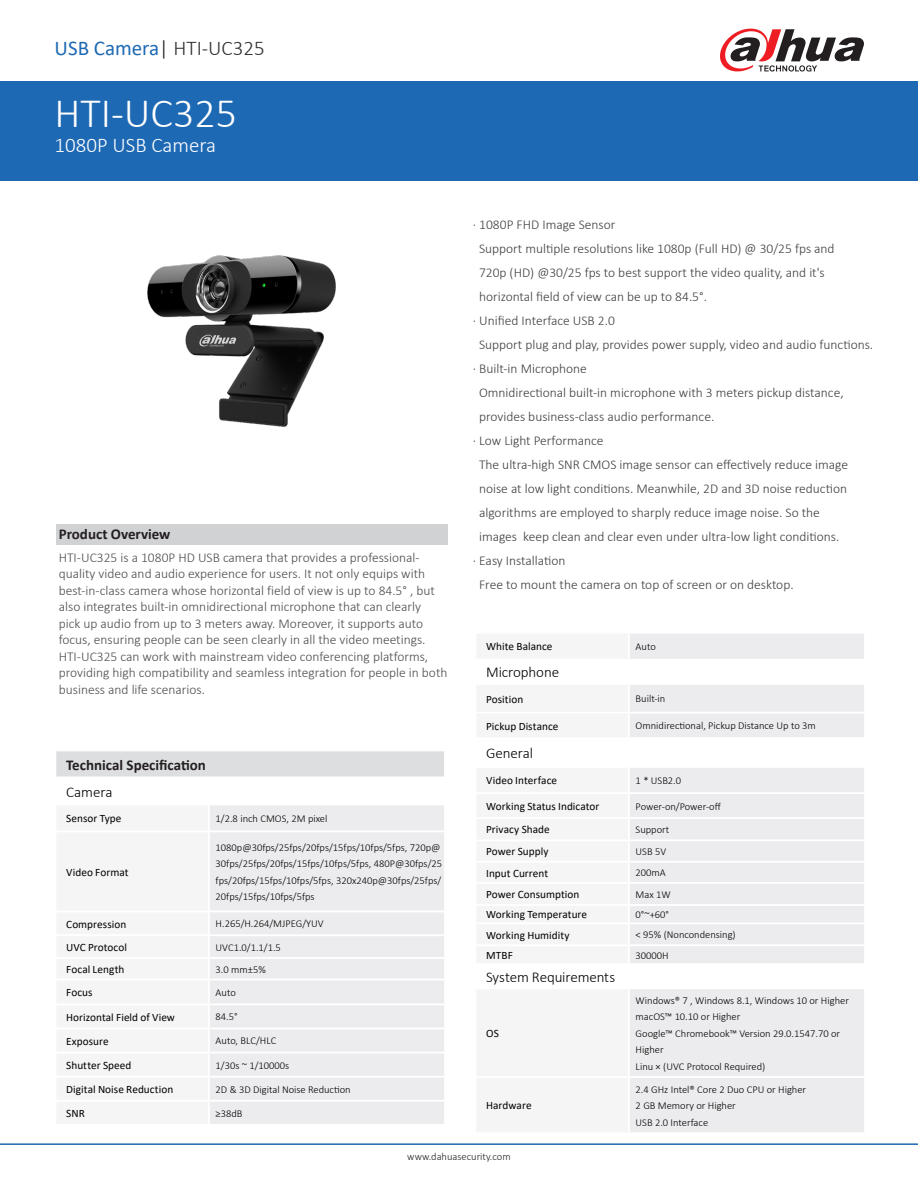
<style>
.page{position:relative;width:918px;height:1188px;background:#fff}
.page>*{position:absolute;margin:0;border:0;box-sizing:border-box;transform-origin:0 0}
.t1{font:300 42px "Calibri";color:#fff}
.t2{font:21px "Calibri";color:#1e69b4}
.t3{font:300 21px "Calibri";color:#fff}
.表格内标题{font:300 15px "Calibri";letter-spacing:-.01em;color:#000}
.t4{font:700 15px "Calibri";color:#231f20}
.t5{font:300 13.5px/24px "Calibri";color:#3e3e3f}
.t6{font:300 13.5px/16.5px "Calibri";color:#4b4c4d}
.表格内标题-2{font:11.25px "Calibri";letter-spacing:.005em;color:#000}
.t7{font:300 10.5px/16.5px "Calibri";color:#000}
.t8{font:300 10.5px "Calibri";color:#231f20}
.s1{font-weight:300;color:#1b1513}
.s2{font-weight:300;color:#312f30}
</style>
<div class="page">
<div style="left:0;top:81px;width:918px;height:100px;background:#1e69b4"></div>
<hr style="left:0;top:1143px;width:918px;height:2px;background:#1e69b4">
<svg style="left:720px;top:29px;width:144px;height:43px"></svg>
<div style="left:57px;top:524px;width:391px;height:21px;background:#d1d2d4"></div>
<div style="left:475px;top:633px;width:154px;height:27px;background:#f5f5f6"></div>
<div style="left:629px;top:633px;width:236px;height:27px;background:#ececee"></div>
<svg style="left:630px;top:685px;width:234px;height:219px;background:#eeeef0"></svg>
<svg style="left:630px;top:906px;width:234px;height:226px;background:#ededef"></svg>
<hr style="left:474px;top:632px;width:155px;height:2px;background:#fff">
<hr style="left:474px;top:634px;width:2px;height:25px;background:#fff">
<hr style="left:629px;top:632px;width:237px;height:2px;background:#fff">
<hr style="left:628px;top:634px;width:2px;height:25px;background:#fff">
<hr style="left:864px;top:634px;width:2px;height:25px;background:#fff">
<hr style="left:474px;top:659px;width:155px;height:2px;background:#fff">
<hr style="left:629px;top:659px;width:237px;height:2px;background:#fff">
<hr style="left:629px;top:712px;width:237px;height:2px;background:#fff">
<hr style="left:629px;top:737px;width:237px;height:2px;background:#fff">
<hr style="left:629px;top:766px;width:237px;height:2px;background:#fff">
<hr style="left:629px;top:792px;width:237px;height:2px;background:#fff">
<hr style="left:629px;top:817px;width:237px;height:2px;background:#fff">
<hr style="left:629px;top:839px;width:237px;height:2px;background:#fff">
<hr style="left:629px;top:861px;width:237px;height:2px;background:#fff">
<hr style="left:629px;top:882px;width:237px;height:2px;background:#fff">
<hr style="left:629px;top:922px;width:237px;height:2px;background:#fff">
<hr style="left:629px;top:944px;width:237px;height:2px;background:#fff">
<hr style="left:629px;top:963px;width:237px;height:2px;background:#fff">
<hr style="left:629px;top:987px;width:237px;height:2px;background:#fff">
<hr style="left:629px;top:1076px;width:237px;height:2px;background:#fff">
<div style="left:55px;top:750px;width:390px;height:27px;background:#dddee0"></div>
<div style="left:210px;top:805px;width:234px;height:319px;background:#ececee"></div>
<hr style="left:444px;top:751px;width:2px;height:26px;background:#fff">
<hr style="left:54px;top:749px;width:155px;height:2px;background:#fff">
<hr style="left:54px;top:751px;width:2px;height:25px;background:#fff">
<hr style="left:209px;top:749px;width:237px;height:2px;background:#fff">
<hr style="left:54px;top:776px;width:155px;height:2px;background:#fff">
<hr style="left:209px;top:776px;width:235px;height:2px;background:#fff">
<hr style="left:209px;top:830px;width:237px;height:2px;background:#fff">
<hr style="left:209px;top:911px;width:237px;height:1px;background:#fff">
<hr style="left:209px;top:934px;width:237px;height:2px;background:#fff">
<hr style="left:209px;top:957px;width:237px;height:2px;background:#fff">
<hr style="left:209px;top:979px;width:237px;height:1px;background:#fff">
<hr style="left:209px;top:1003px;width:237px;height:2px;background:#fff">
<hr style="left:209px;top:1028px;width:237px;height:1px;background:#fff">
<hr style="left:209px;top:1052px;width:237px;height:2px;background:#fff">
<hr style="left:209px;top:1076px;width:237px;height:2px;background:#fff">
<hr style="left:209px;top:1100px;width:237px;height:2px;background:#fff">
<img style="left:147px;top:255px;width:189px;height:172px">
<p class="t2" style="left:55px;top:33px;width:212px">USB Camera<span class="s1">|</span> <span class="s2">HTI-UC325</span></p>
<p class="t1" style="left:55px;top:87px;width:184px">HTI-UC325</p>
<p class="t3" style="left:55px;top:132px;width:163px">1080P USB Camera</p>
<p class="t4" style="left:59px;top:523px;width:113px">Product Overview</p>
<p class="t6" style="left:59px;top:549px;width:390px">HTI-UC325 is a 1080P HD USB camera that provides a professional&shy;quality video and audio experience for users. It not only equips with best-in-class camera whose horizontal field of view is up to 84.5° , but also integrates built-in omnidirectional microphone that can clearly<br>pick up audio from up to 3 meters away. Moreover, it supports auto focus, ensuring people can be seen clearly in all the video meetings.<br>HTI-UC325 can work with mainstream video conferencing platforms, providing high compatibility and seamless integration for people in both business and life scenarios.</p>
<p class="t4" style="left:66px;top:754px;width:141px">Technical Specification</p>
<p class="表格内标题" style="left:66px;top:782px;width:48px">Camera</p>
<p class="表格内标题-2" style="left:66px;top:811px;width:57px">Sensor Type</p>
<p class="t7" style="left:216px;top:810px;width:113px">1/2.8 inch CMOS, 2M pixel</p>
<p class="表格内标题-2" style="left:66px;top:864px;width:64px">Video Format</p>
<p class="t7" style="left:216px;top:839px;width:228px">1080p@30fps/25fps/20fps/15fps/10fps/5fps, 720p@ 30fps/25fps/20fps/15fps/10fps/5fps, 480P@30fps/25 fps/20fps/15fps/10fps/5fps, 320x240p@30fps/25fps/ 20fps/15fps/10fps/5fps</p>
<p class="表格内标题-2" style="left:66px;top:916px;width:62px">Compression</p>
<p class="t7" style="left:216px;top:915px;width:109px">H.265/H.264/MJPEG/YUV</p>
<p class="表格内标题-2" style="left:66px;top:939px;width:62px">UVC Protocol</p>
<p class="t7" style="left:216px;top:939px;width:67px">UVC1.0/1.1/1.5</p>
<p class="表格内标题-2" style="left:66px;top:961px;width:60px">Focal Length</p>
<p class="t7" style="left:216px;top:961px;width:52px">3.0 mm±5%</p>
<p class="表格内标题-2" style="left:66px;top:985px;width:28px">Focus</p>
<p class="t7" style="left:216px;top:984px;width:22px">Auto</p>
<p class="表格内标题-2" style="left:66px;top:1009px;width:110px">Horizontal Field of View</p>
<p class="t7" style="left:216px;top:1009px;width:24px">84.5°</p>
<p class="表格内标题-2" style="left:66px;top:1033px;width:44px">Exposure</p>
<p class="t7" style="left:216px;top:1033px;width:62px">Auto, BLC/HLC</p>
<p class="表格内标题-2" style="left:66px;top:1057px;width:67px">Shutter Speed</p>
<p class="t7" style="left:216px;top:1057px;width:75px">1/30s ~ 1/10000s</p>
<p class="表格内标题-2" style="left:66px;top:1081px;width:109px">Digital Noise Reduction</p>
<p class="t7" style="left:216px;top:1081px;width:137px">2D &amp; 3D Digital Noise Reduction</p>
<p class="表格内标题-2" style="left:66px;top:1105px;width:20px">SNR</p>
<p class="t7" style="left:216px;top:1105px;width:28px">≥38dB</p>
<p class="t5" style="left:473px;top:212px;width:144px">· 1080P FHD Image Sensor</p>
<p class="t5" style="left:479px;top:236px;width:357px">Support multiple resolutions like 1080p (Full HD) @ 30/25 fps and</p>
<p class="t5" style="left:479px;top:260px;width:347px">720p (HD) @30/25 fps to best support the video quality, and it's</p>
<p class="t5" style="left:479px;top:284px;width:229px">horizontal field of view can be up to 84.5°.</p>
<p class="t5" style="left:473px;top:308px;width:143px">· Unified Interface USB 2.0</p>
<p class="t5" style="left:479px;top:332px;width:396px">Support plug and play, provides power supply, video and audio functions.</p>
<p class="t5" style="left:473px;top:356px;width:116px">· Built-in Microphone</p>
<p class="t5" style="left:479px;top:380px;width:366px">Omnidirectional built-in microphone with 3 meters pickup distance,</p>
<p class="t5" style="left:473px;top:404px;width:243px;text-indent:6px">provides business-class audio performance. · Low Light Performance</p>
<p class="t5" style="left:479px;top:452px;width:371px">The ultra-high SNR CMOS image sensor can effectively reduce image</p>
<p class="t5" style="left:479px;top:476px;width:370px">noise at low light conditions. Meanwhile, 2D and 3D noise reduction</p>
<p class="t5" style="left:479px;top:500px;width:342px">algorithms are employed to sharply reduce image noise. So the</p>
<p class="t5" style="left:479px;top:524px;width:362px">images keep clean and clear even under ultra-low light conditions.</p>
<p class="t5" style="left:473px;top:548px;width:94px">· Easy Installation</p>
<p class="t5" style="left:479px;top:572px;width:316px">Free to mount the camera on top of screen or on desktop.</p>
<p class="表格内标题-2" style="left:486px;top:639px;width:68px">White Balance</p>
<p class="t7" style="left:636px;top:638px;width:22px">Auto</p>
<p class="表格内标题" style="left:486px;top:663px;width:74px">Microphone</p>
<p class="表格内标题-2" style="left:486px;top:691px;width:39px">Position</p>
<p class="t7" style="left:636px;top:690px;width:31px">Built-in</p>
<p class="表格内标题-2" style="left:486px;top:718px;width:74px">Pickup Distance</p>
<p class="t7" style="left:636px;top:718px;width:182px">Omnidirectional, Pickup Distance Up to 3m</p>
<p class="表格内标题" style="left:486px;top:744px;width:48px">General</p>
<p class="表格内标题-2" style="left:486px;top:773px;width:72px">Video Interface</p>
<p class="t7" style="left:636px;top:772px;width:47px">1 * USB2.0</p>
<p class="表格内标题-2" style="left:486px;top:798px;width:115px">Working Status Indicator</p>
<p class="t7" style="left:636px;top:798px;width:87px">Power-on/Power-off</p>
<p class="表格内标题-2" style="left:486px;top:822px;width:65px">Privacy Shade</p>
<p class="t7" style="left:636px;top:821px;width:35px">Support</p>
<p class="表格内标题-2" style="left:486px;top:844px;width:64px">Power Supply</p>
<p class="t7" style="left:636px;top:843px;width:32px">USB 5V</p>
<p class="表格内标题-2" style="left:486px;top:865px;width:64px">Input Current</p>
<p class="t7" style="left:636px;top:864px;width:32px">200mA</p>
<p class="表格内标题-2" style="left:486px;top:887px;width:95px">Power Consumption</p>
<p class="t7" style="left:636px;top:886px;width:37px">Max 1W</p>
<p class="表格内标题-2" style="left:486px;top:907px;width:103px">Working Temperature</p>
<p class="t7" style="left:636px;top:906px;width:35px">0°~+60°</p>
<p class="表格内标题-2" style="left:486px;top:927px;width:85px">Working Humidity</p>
<p class="t7" style="left:636px;top:926px;width:102px">&lt; 95% (Noncondensing)</p>
<p class="表格内标题-2" style="left:486px;top:947px;width:28px">MTBF</p>
<p class="t7" style="left:636px;top:947px;width:35px">30000H</p>
<p class="表格内标题" style="left:486px;top:968px;width:130px">System Requirements</p>
<p class="表格内标题-2" style="left:486px;top:1025px;width:14px">OS</p>
<p class="表格内标题-2" style="left:486px;top:1098px;width:47px">Hardware</p>
<p class="t7" style="left:636px;top:992px;width:215px">Windows® 7 , Windows 8.1, Windows 10 or Higher macOS™ 10.10 or Higher<br>Google™ Chromebook™ Version 29.0.1547.70 or<br>Higher<br>Linu × (UVC Protocol Required)</p>
<p class="t7" style="left:636px;top:1081px;width:172px">2.4 GHz Intel® Core 2 Duo CPU or Higher<br>2 GB Memory or Higher<br>USB 2.0 Interface</p>
<p class="t8" style="left:407px;top:1150px;width:105px">www.dahuasecurity.com</p>
</div>
